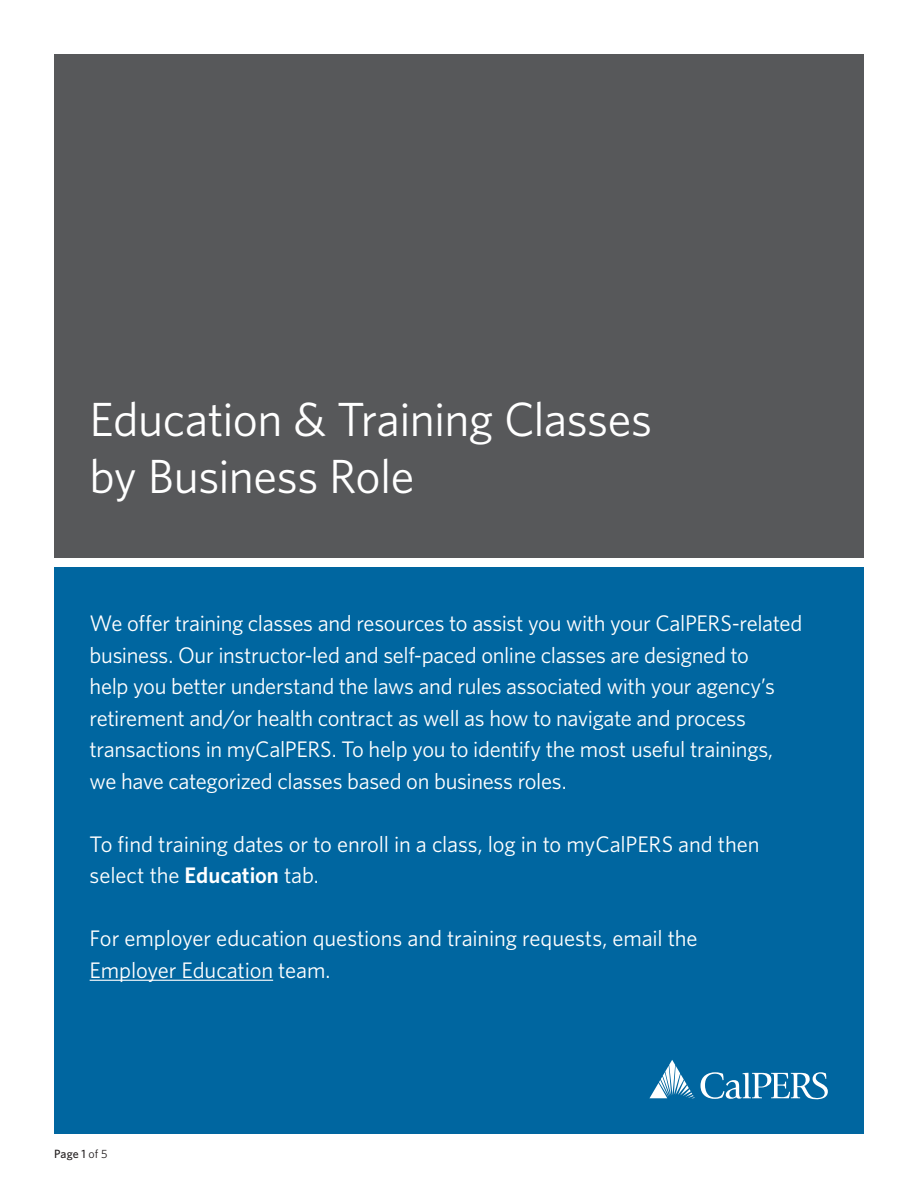
<style>
.page{position:relative;width:918px;height:1188px;background:#fff}
.page>*{position:absolute;margin:0;border:0;box-sizing:border-box;transform-origin:0 0}
.t1{font:48px/57.6px "Dwgdsg Whitney";letter-spacing:-.015em;color:#fff}
.t2{font:22.5px/31.5px "Dwgdsg Whitney";letter-spacing:-.015em;color:#fff}
.t3{font:500 12px "Rpsjcd Whitney";color:#231f20}
.s1{font-family:"Pmfdbk Whitney";font-weight:600}
.s2{font-family:"Dwgdsg Whitney";font-weight:400}
.s3{font-family:"Whitney";font-weight:400}
</style>
<div class="page">
<div style="left:54px;top:567px;width:810px;height:567px;background:#0066a0"></div>
<div style="left:54px;top:54px;width:810px;height:504px;background:#57585a"></div>
<hr style="left:90px;top:980px;width:183px;height:1px;background:#fff">
<svg style="left:701px;top:1072px;width:127px;height:28px"></svg>
<svg style="left:650px;top:1060px;width:45px;height:39px"></svg>
<h1 class="t1" style="left:90px;top:389px;width:564px">Education &amp; Training Classes by Business Role</h1>
<p class="t2" style="left:90px;top:607px;width:714px">We offer training classes and resources to assist you with your CalPERS-related business. Our instructor-led and self-paced online classes are designed to<br>help you better understand the laws and rules associated with your agency’s retirement and/or health contract as well as how to navigate and process transactions in myCalPERS. To help you to identify the most useful trainings, we have categorized classes based on business roles.</p>
<p class="t2" style="left:90px;top:828px;width:671px">To find training dates or to enroll in a class, log in to myCalPERS and then select the <span class="s1">Education</span> tab.</p>
<p class="t2" style="left:90px;top:922px;width:610px">For employer education questions and training requests, email the<br>Employer Education team.</p>
<p class="t3" style="left:54px;top:1146px;width:55px">Page 1 <span class="s2">of</span> <span class="s3">5</span></p>
</div>
